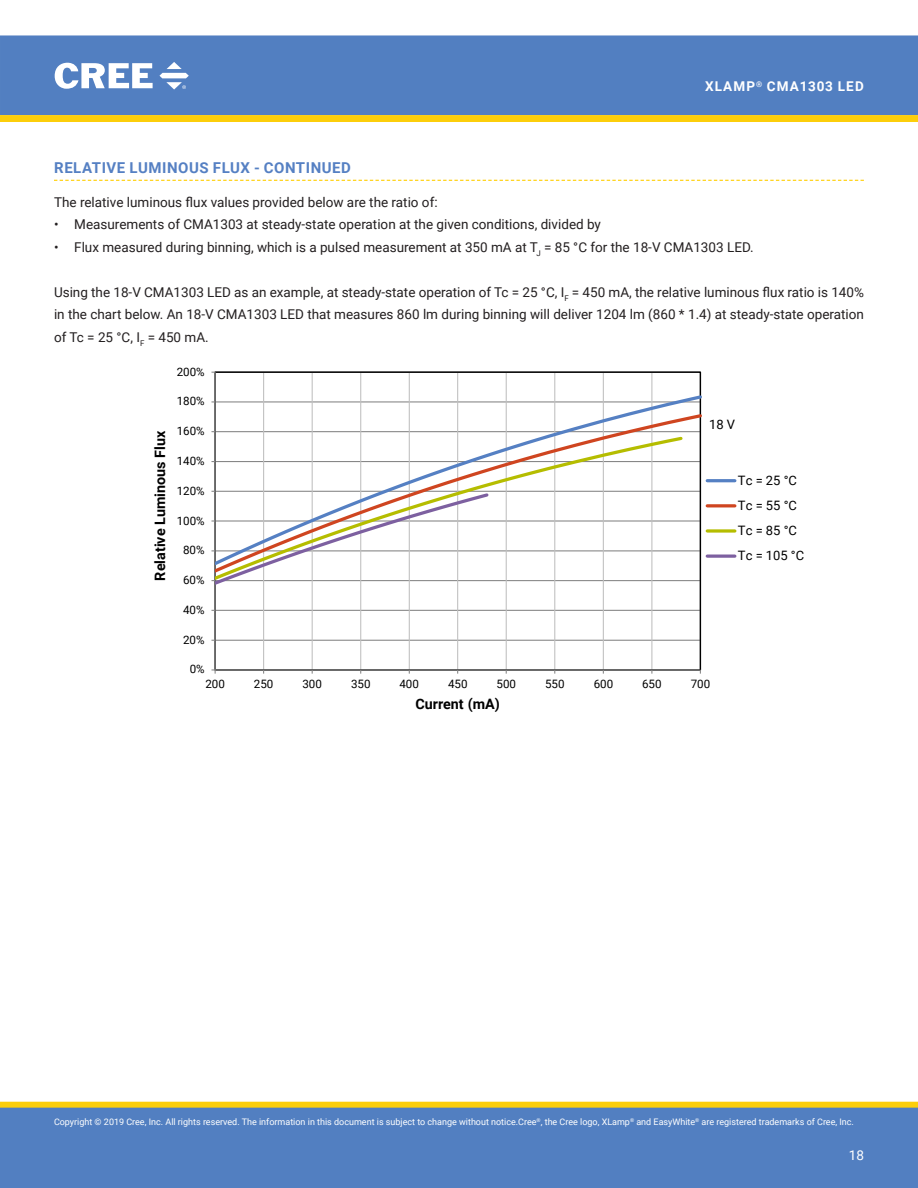
<style>
.page{position:relative;width:918px;height:1188px;background:#fff}
.page>*{position:absolute;margin:0;border:0;box-sizing:border-box;transform-origin:0 0}
.Section_heading_with{font:700 15px "Roboto";letter-spacing:.035em;color:#5580c3}
.t1{font:700 14.4px "Roboto";color:#000}
.t2{font:13.5px/22.5px "Roboto";color:#231f20;text-align:justify}
.t3{font:700 13.5px "Roboto";letter-spacing:.085em;color:#fff}
.t4{font:13.5px "Roboto";color:#fff}
.t5{font:13.05px "Roboto";color:#000}
.t6{font:12.9px/25.2px "Roboto";color:#000}
.t7{font:11.55px "Roboto";letter-spacing:-.01em;color:#000}
.t8{font:9px "Roboto";color:#fff}
</style>
<div class="page">
<div style="left:1px;top:36px;width:916px;height:78px;background:#527fc1"></div>
<div style="left:0;top:35px;width:918px;height:80px;border:1px solid #527fc1"></div>
<svg style="left:55px;top:63px;width:98px;height:26px"></svg>
<svg style="left:159px;top:62px;width:30px;height:28px"></svg>
<div style="left:1px;top:1102px;width:916px;height:6px;background:#fcce0b"></div>
<div style="left:0;top:1102px;width:918px;height:6px;border:1px solid #fcce0b"></div>
<div style="left:0;top:1108px;width:918px;height:80px;background:#527fc1"></div>
<svg style="left:0;top:115px;width:918px;height:7px"></svg>
<svg style="left:54px;top:180px;width:810px;height:1px"></svg>
<hr style="left:215px;top:640px;width:485px;height:1px;background:#868686">
<hr style="left:215px;top:610px;width:485px;height:1px;background:#868686">
<hr style="left:215px;top:580px;width:485px;height:1px;background:#868686">
<hr style="left:263px;top:372px;width:1px;height:298px;background:#c0c0c0">
<hr style="left:312px;top:372px;width:1px;height:298px;background:#c0c0c0">
<hr style="left:360px;top:372px;width:1px;height:298px;background:#c0c0c0">
<hr style="left:409px;top:372px;width:1px;height:298px;background:#c0c0c0">
<hr style="left:457px;top:372px;width:1px;height:298px;background:#c0c0c0">
<hr style="left:506px;top:372px;width:1px;height:298px;background:#c0c0c0">
<hr style="left:554px;top:372px;width:1px;height:298px;background:#c0c0c0">
<hr style="left:603px;top:372px;width:1px;height:298px;background:#c0c0c0">
<hr style="left:651px;top:372px;width:1px;height:298px;background:#c0c0c0">
<hr style="left:215px;top:372px;width:1px;height:298px;background:#868686">
<hr style="left:215px;top:669px;width:485px;height:2px;background:#868686">
<svg style="left:211px;top:669px;width:5px;height:5px"></svg>
<svg style="left:215px;top:393px;width:486px;height:19px"></svg>
<svg style="left:215px;top:412px;width:486px;height:163px"></svg>
<svg style="left:215px;top:435px;width:470px;height:148px"></svg>
<svg style="left:211px;top:491px;width:280px;height:96px"></svg>
<hr style="left:707px;top:479px;width:28px;height:3px;background:#5580c3">
<hr style="left:707px;top:504px;width:28px;height:3px;background:#cf4520">
<svg style="left:707px;top:529px;width:28px;height:4px"></svg>
<hr style="left:707px;top:555px;width:28px;height:3px;background:#7d60a0">
<p class="t3" style="left:705px;top:77px;width:160px">XLAMP<sup>®</sup> CMA1303 LED</p>
<p class="Section_heading_with" style="left:54px;top:157px;width:298px">RELATIVE LUMINOUS FLUX - CONTINUED</p>
<p class="t2" style="left:54px;top:190px;width:385px">The relative luminous flux values provided below are the ratio of:</p>
<p class="t2" style="left:54px;top:213px;width:549px">• Measurements of CMA1303 at steady-state operation at the given conditions, divided by</p>
<p class="t2" style="left:54px;top:235px;width:701px">• Flux measured during binning, which is a pulsed measurement at 350 mA at T<sub>J</sub> = 85 °C for the 18-V CMA1303 LED.</p>
<p class="t2" style="left:54px;top:280px;width:812px">Using the 18-V CMA1303 LED as an example, at steady-state operation of Tc = 25 °C, I<sub>F</sub> = 450 mA, the relative luminous flux ratio is 140% in the chart below. An 18‑V CMA1303 LED that measures 860 lm during binning will deliver 1204 lm (860 * 1.4) at steady-state operation of Tc = 25 °C, I<sub>F</sub> = 450 mA.</p>
<p class="t7" style="left:177px;top:363px;width:29px">200%</p>
<p class="t1" style="left:150px;top:581px;width:151px;rotate:-90deg">Relative Luminous Flux</p>
<p class="t7" style="left:177px;top:393px;width:29px">180%</p>
<p class="t7" style="left:177px;top:423px;width:29px">160%</p>
<p class="t7" style="left:177px;top:453px;width:29px">140%</p>
<p class="t7" style="left:177px;top:483px;width:29px">120%</p>
<p class="t7" style="left:177px;top:512px;width:29px">100%</p>
<p class="t7" style="left:183px;top:542px;width:23px">80%</p>
<p class="t7" style="left:183px;top:572px;width:23px">60%</p>
<p class="t7" style="left:183px;top:602px;width:23px">40%</p>
<p class="t7" style="left:183px;top:631px;width:23px">20%</p>
<p class="t7" style="left:190px;top:661px;width:16px">0%</p>
<p class="t6" style="left:709px;top:412px;width:28px">18 V</p>
<p class="t6" style="left:738px;top:467px;width:61px">Tc = 25 °C<br>Tc = 55 °C</p>
<p class="t5" style="left:738px;top:521px;width:61px">Tc = 85 °C</p>
<p class="t6" style="left:738px;top:542px;width:68px">Tc = 105 °C</p>
<p class="t7" style="left:205px;top:676px;width:21px">200</p>
<p class="t7" style="left:254px;top:676px;width:21px">250</p>
<p class="t7" style="left:303px;top:676px;width:21px">300</p>
<p class="t7" style="left:351px;top:676px;width:21px">350</p>
<p class="t7" style="left:400px;top:676px;width:21px">400</p>
<p class="t7" style="left:448px;top:676px;width:21px">450</p>
<p class="t7" style="left:497px;top:676px;width:21px">500</p>
<p class="t7" style="left:545px;top:676px;width:21px">550</p>
<p class="t7" style="left:594px;top:676px;width:21px">600</p>
<p class="t7" style="left:642px;top:676px;width:21px">650</p>
<p class="t7" style="left:691px;top:676px;width:21px">700</p>
<p class="t1" style="left:416px;top:694px;width:86px">Current (mA)</p>
<p class="t8" style="left:54px;top:1115px;width:802px">Copyright © 2019 Cree, Inc. All rights reserved. The information in this document is subject to change without notice.Cree<sup>®</sup>, the Cree logo, XLamp<sup>®</sup> and EasyWhite<sup>®</sup> are registered trademarks of Cree, Inc.</p>
<p class="t4" style="left:849px;top:1145px;width:17px">18</p>
</div>
